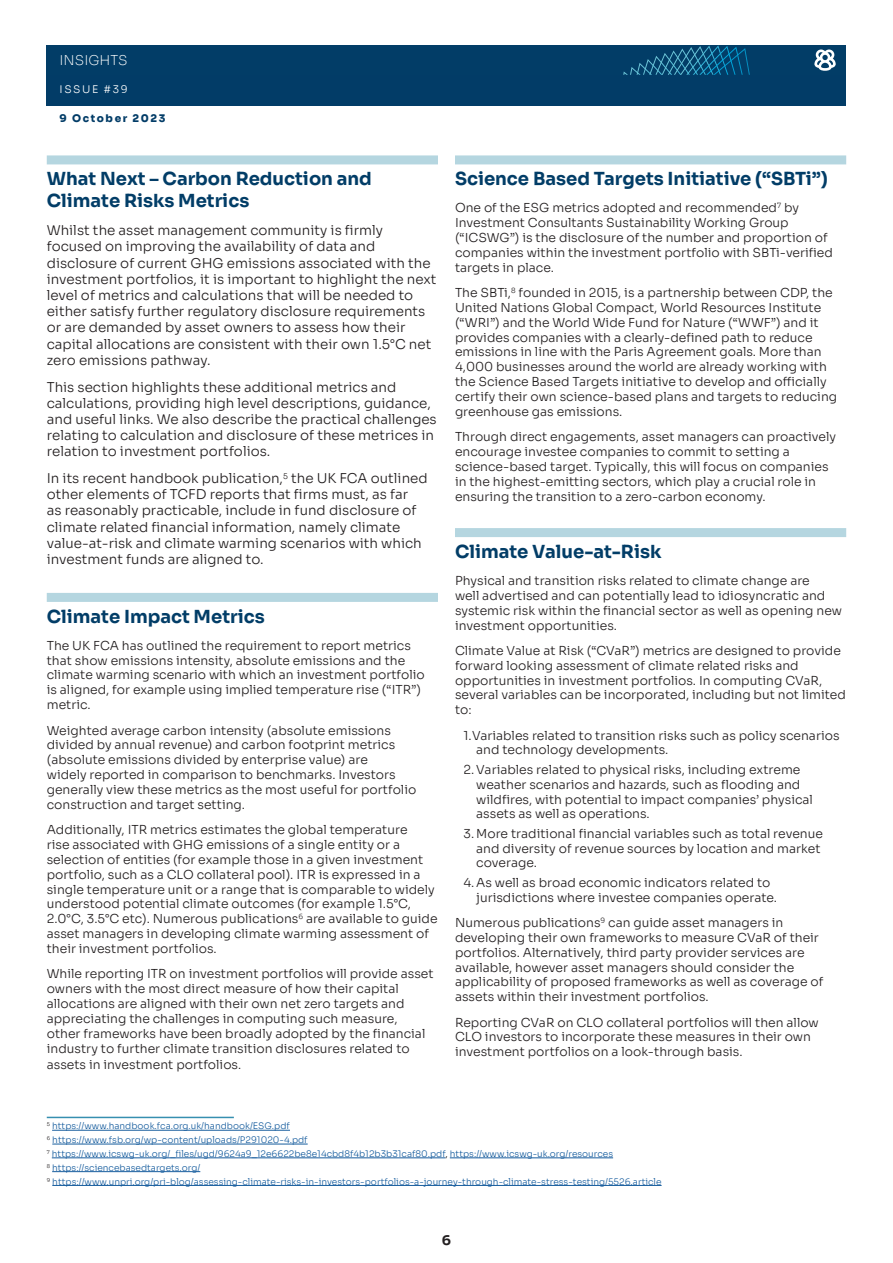
<style>
.page{position:relative;width:893px;height:1263px;background:#fff}
.page>*{position:absolute;margin:0;border:0;box-sizing:border-box;transform-origin:0 0}
._02_1_CROSSHEAD_01_SoraBld_12_14pt_RuleAb{font:700 18px/21.6px "Sora";color:#023d67}
._05_1_BODYTEXT_01_SoraLt_8_11pt_Black{font:300 13.5px/16.2px "Sora";color:#231f20}
.t1{font:200 13.5px "Sora";color:#fff}
._05_1_BODYTEXT_01_SoraLt_8_11pt_Black-2{font:700 13.5px "Sora";color:#231f20}
._05_1_BODYTEXT_01_SoraLt_8_11pt_Black-3{font:300 12.3px/14.9px "Sora";color:#231f20}
.t2{font:800 10.5px "Sora";letter-spacing:.15em;color:#023c67}
.t3{font:300 10.5px "Sora";letter-spacing:.15em;color:#fff}
._05_1_BODYTEXT_01_SoraLt_8_11pt_Black-4{font:300 9px "Sora";color:#175d9e}
.s1{font-size:12px}
.s2{color:#000}
</style>
<div class="page">
<div style="left:47px;top:45px;width:799px;height:30px;background:#023d67"></div>
<svg style="left:623px;top:45px;width:127px;height:30px"></svg>
<div style="left:47px;top:75px;width:799px;height:30px;background:#023c67"></div>
<div style="left:47px;top:155px;width:391px;height:9px;background:#b5d6e0"></div>
<div style="left:47px;top:593px;width:391px;height:9px;background:#b5d6e0"></div>
<div style="left:455px;top:155px;width:391px;height:9px;background:#b5d6e0"></div>
<div style="left:455px;top:528px;width:391px;height:9px;background:#b5d6e0"></div>
<hr style="left:47px;top:1117px;width:187px;height:1px;background:#368fb0">
<hr style="left:52px;top:1130px;width:238px;height:1px;background:#175d9e">
<hr style="left:52px;top:1144px;width:256px;height:1px;background:#175d9e">
<hr style="left:52px;top:1157px;width:393px;height:1px;background:#175d9e">
<hr style="left:450px;top:1157px;width:163px;height:1px;background:#175d9e">
<hr style="left:52px;top:1171px;width:148px;height:1px;background:#175d9e">
<hr style="left:52px;top:1185px;width:610px;height:1px;background:#175d9e">
<svg style="left:814px;top:50px;width:22px;height:21px"></svg>
<p class="t1" style="left:60px;top:49px;width:70px">INSIGHTS</p>
<p class="t3" style="left:60px;top:81px;width:70px">ISSUE #39</p>
<p class="t2" style="left:60px;top:109px;width:107px">9 October 2023</p>
<p class="_02_1_CROSSHEAD_01_SoraBld_12_14pt_RuleAb" style="left:47px;top:167px;width:327px">What Next – Carbon Reduction and<br>Climate Risks Metrics</p>
<p class="_05_1_BODYTEXT_01_SoraLt_8_11pt_Black" style="left:47px;top:221px;width:391px">Whilst the asset management community is firmly focused on improving the availability of data and disclosure of current GHG emissions associated with the investment portfolios, it is important to highlight the next level of metrics and calculations that will be needed to either satisfy further regulatory disclosure requirements or are demanded by asset owners to assess how their capital allocations are consistent with their own 1.5°C net zero emissions pathway.</p>
<p class="_05_1_BODYTEXT_01_SoraLt_8_11pt_Black" style="left:47px;top:377px;width:391px">This section highlights these additional metrics and calculations, providing high level descriptions, guidance, and useful links. We also describe the practical challenges relating to calculation and disclosure of these metrices in relation to investment portfolios.</p>
<p class="_05_1_BODYTEXT_01_SoraLt_8_11pt_Black" style="left:47px;top:469px;width:382px">In its recent handbook publication,<sup>5</sup> the UK FCA outlined other elements of TCFD reports that firms must, as far<br>as reasonably practicable, include in fund disclosure of climate related financial information, namely climate value-at-risk and climate warming scenarios with which investment funds are aligned to.</p>
<p class="_02_1_CROSSHEAD_01_SoraBld_12_14pt_RuleAb" style="left:47px;top:604px;width:219px">Climate Impact Metrics</p>
<p class="_05_1_BODYTEXT_01_SoraLt_8_11pt_Black-3" style="left:47px;top:637px;width:380px">The UK FCA has outlined the requirement to report metrics that show emissions intensity, absolute emissions and the climate warming scenario with which an investment portfolio is aligned, for example using implied temperature rise (“ITR”) metric.</p>
<p class="_05_1_BODYTEXT_01_SoraLt_8_11pt_Black-3" style="left:47px;top:721px;width:371px">Weighted average carbon intensity (absolute emissions divided by annual revenue) and carbon footprint metrics (absolute emissions divided by enterprise value) are<br>widely reported in comparison to benchmarks. Investors generally view these metrics as the most useful for portfolio construction and target setting.</p>
<p class="_05_1_BODYTEXT_01_SoraLt_8_11pt_Black-3" style="left:47px;top:821px;width:392px">Additionally, ITR metrics estimates the global temperature<br>rise associated with GHG emissions of a single entity or a selection of entities (for example those in a given investment portfolio, such as a CLO collateral pool). ITR is expressed in a single temperature unit or a range that is comparable to widely understood potential climate outcomes (for example 1.5°C, 2.0°C, 3.5°C etc). Numerous publications<sup>6</sup> are available to guide asset managers in developing climate warming assessment of their investment portfolios.</p>
<p class="_05_1_BODYTEXT_01_SoraLt_8_11pt_Black-3" style="left:47px;top:965px;width:388px">While reporting ITR on investment portfolios will provide asset owners with the most direct measure of how their capital allocations are aligned with their own net zero targets and appreciating the challenges in computing such measure, other frameworks have been broadly adopted by the financial industry to further climate transition disclosures related to</p>
<p class="_05_1_BODYTEXT_01_SoraLt_8_11pt_Black-3" style="left:47px;top:1056px;width:196px">assets in investment portfolios<span class="s1">.</span></p>
<p class="_02_1_CROSSHEAD_01_SoraBld_12_14pt_RuleAb" style="left:455px;top:167px;width:374px">Science Based Targets Initiative (“SBTi”)</p>
<p class="_05_1_BODYTEXT_01_SoraLt_8_11pt_Black-3" style="left:455px;top:199px;width:379px">One of the ESG metrics adopted and recommended<sup>7</sup> by Investment Consultants Sustainability Working Group (“ICSWG”) is the disclosure of the number and proportion of companies within the investment portfolio with SBTi-verified targets in place.</p>
<p class="_05_1_BODYTEXT_01_SoraLt_8_11pt_Black-3" style="left:455px;top:284px;width:384px">The SBTi,<sup>8</sup> founded in 2015, is a partnership between CDP, the United Nations Global Compact, World Resources Institute (“WRI”) and the World Wide Fund for Nature (“WWF”) and it provides companies with a clearly-defined path to reduce emissions in line with the Paris Agreement goals. More than 4,000 businesses around the world are already working with the Science Based Targets initiative to develop and officially certify their own science-based plans and targets to reducing greenhouse gas emissions.</p>
<p class="_05_1_BODYTEXT_01_SoraLt_8_11pt_Black-3" style="left:455px;top:428px;width:383px">Through direct engagements, asset managers can proactively encourage investee companies to commit to setting a science-based target. Typically, this will focus on companies in the highest-emitting sectors, which play a crucial role in ensuring the transition to a zero-carbon economy.</p>
<p class="_02_1_CROSSHEAD_01_SoraBld_12_14pt_RuleAb" style="left:455px;top:539px;width:208px">Climate Value-at-Risk</p>
<p class="_05_1_BODYTEXT_01_SoraLt_8_11pt_Black-3" style="left:455px;top:572px;width:389px">Physical and transition risks related to climate change are<br>well advertised and can potentially lead to idiosyncratic and systemic risk within the financial sector as well as opening new investment opportunities.</p>
<p class="_05_1_BODYTEXT_01_SoraLt_8_11pt_Black-3" style="left:455px;top:642px;width:392px">Climate Value at Risk (“CVaR”) metrics are designed to provide forward looking assessment of climate related risks and opportunities in investment portfolios. In computing CVaR, several variables can be incorporated, including but not limited to:</p>
<p class="_05_1_BODYTEXT_01_SoraLt_8_11pt_Black-3" style="left:476px;top:727px;width:365px;text-indent:-13px">1.Variables related to transition risks such as policy scenarios and technology developments.</p>
<p class="_05_1_BODYTEXT_01_SoraLt_8_11pt_Black-3" style="left:476px;top:761px;width:338px;text-indent:-13px">2. Variables related to physical risks, including extreme weather scenarios and hazards, such as flooding and wildfires, with potential to impact companies’ physical assets as well as operations.</p>
<p class="_05_1_BODYTEXT_01_SoraLt_8_11pt_Black-3" style="left:476px;top:825px;width:348px;text-indent:-13px">3. More traditional financial variables such as total revenue and diversity of revenue sources by location and market coverage.</p>
<p class="_05_1_BODYTEXT_01_SoraLt_8_11pt_Black-3" style="left:476px;top:874px;width:302px;text-indent:-13px">4.As well as broad economic indicators related to jurisdictions where investee companies operate.</p>
<p class="_05_1_BODYTEXT_01_SoraLt_8_11pt_Black-3" style="left:455px;top:914px;width:370px">Numerous publications<sup>9</sup> can guide asset managers in developing their own frameworks to measure CVaR of their portfolios. Alternatively, third party provider services are available, however asset managers should consider the applicability of proposed frameworks as well as coverage of assets within their investment portfolios.</p>
<p class="_05_1_BODYTEXT_01_SoraLt_8_11pt_Black-3" style="left:455px;top:1014px;width:365px">Reporting CVaR on CLO collateral portfolios will then allow<br>CLO investors to incorporate these measures in their own investment portfolios on a look-through basis.</p>
<p class="_05_1_BODYTEXT_01_SoraLt_8_11pt_Black-4" style="left:47px;top:1119px;width:245px"><sup>5</sup> https://www.handbook.fca.org.uk/handbook/ESG.pdf</p>
<p class="_05_1_BODYTEXT_01_SoraLt_8_11pt_Black-4" style="left:47px;top:1132px;width:262px"><sup>6</sup> https://www.fsb.org/wp-content/uploads/P291020-4.pdf</p>
<p class="_05_1_BODYTEXT_01_SoraLt_8_11pt_Black-4" style="left:47px;top:1146px;width:568px"><sup>7</sup> https://www.icswg-uk.org/_files/ugd/9624a9_12e6622be8e14cbd8f4b12b3b31caf80.pdf<span class="s2">,</span> https://www.icswg-uk.org/resources</p>
<p class="_05_1_BODYTEXT_01_SoraLt_8_11pt_Black-4" style="left:47px;top:1160px;width:155px"><sup>8</sup> https://sciencebasedtargets.org/</p>
<p class="_05_1_BODYTEXT_01_SoraLt_8_11pt_Black-4" style="left:47px;top:1174px;width:616px"><sup>9</sup> https://www.unpri.org/pri-blog/assessing-climate-risks-in-investors-portfolios-a-journey-through-climate-stress-testing/5526.article</p>
<p class="_05_1_BODYTEXT_01_SoraLt_8_11pt_Black-2" style="left:442px;top:1228px;width:11px">6</p>
</div>
